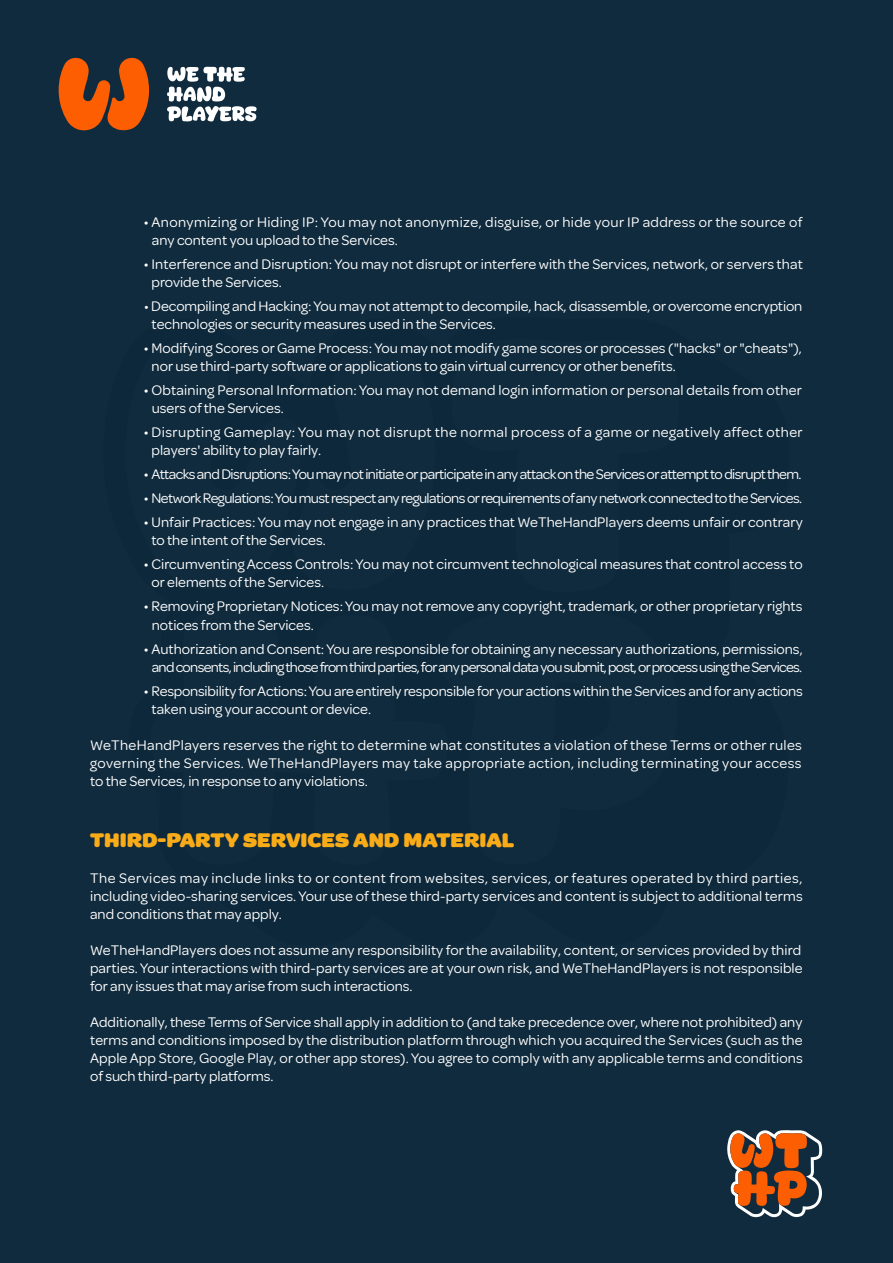
<style>
.page{position:relative;width:893px;height:1263px;background:#102b3d}
.page>*{position:absolute;margin:0;border:0;box-sizing:border-box;transform-origin:0 0}
.t1{font:900 21px "Marigny";color:#faac18}
.t2{font:15px/18px "Omnes";color:#fff}
.t3{font:15px/18px "Omnes";letter-spacing:-.045em;color:#fff;text-align:center}
.t4{font:15px/18px "Omnes";letter-spacing:.025em;color:#fff}
.t5{font:15px/18px "Omnes";letter-spacing:.03em;color:#fff}
.t6{font:15px "Omnes";letter-spacing:-.04em;color:#fff}
.t7{font:15px "Omnes";letter-spacing:-.035em;color:#fff}
.s1{font-family:"Myriad Pro"}
</style>
<div class="page">
<svg style="left:727px;top:1130px;width:96px;height:88px"></svg>
<svg style="left:167px;top:67px;width:90px;height:54px"></svg>
<svg style="left:58px;top:57px;width:91px;height:74px"></svg>
<p class="t4" style="left:152px;top:213px;width:652px;text-indent:-8px"><span class="s1">•</span> Anonymizing or Hiding IP: You may not anonymize, disguise, or hide your IP address or the source of any content you upload to the Services.</p>
<p class="t2" style="left:152px;top:255px;width:653px;text-indent:-8px"><span class="s1">•</span> Interference and Disruption: You may not disrupt or interfere with the Services, network, or servers that provide the Services.</p>
<p class="t2" style="left:152px;top:297px;width:652px;text-indent:-7px">• Decompiling and Hacking: You may not attempt to decompile, hack, disassemble, or overcome encryption technologies or security measures used in the Services.</p>
<p class="t2" style="left:152px;top:339px;width:652px;text-indent:-8px"><span class="s1">•</span> Modifying Scores or Game Process: You may not modify game scores or processes ("hacks" or "cheats"), nor use third-party software or applications to gain virtual currency or other benefits.</p>
<p class="t2" style="left:152px;top:381px;width:652px;text-indent:-8px"><span class="s1">•</span> Obtaining Personal Information: You may not demand login information or personal details from other users of the Services.</p>
<p class="t5" style="left:152px;top:423px;width:653px;text-indent:-8px"><span class="s1">•</span> Disrupting Gameplay: You may not disrupt the normal process of a game or negatively affect other players' ability to play fairly.</p>
<p class="t6" style="left:144px;top:464px;width:659px"><span class="s1">•</span> Attacks and Disruptions: You may not initiate or participate in any attack on the Services or attempt to disrupt them.</p>
<p class="t7" style="left:144px;top:488px;width:660px"><span class="s1">•</span> Network Regulations: You must respect any regulations or requirements of any network connected to the Services.</p>
<p class="t2" style="left:151px;top:513px;width:653px;text-indent:-7px"><span class="s1">•</span> Unfair Practices: You may not engage in any practices that WeTheHandPlayers deems unfair or contrary to the intent of the Services.</p>
<p class="t2" style="left:152px;top:555px;width:653px;text-indent:-8px"><span class="s1">•</span> Circumventing Access Controls: You may not circumvent technological measures that control access to or elements of the Services.</p>
<p class="t2" style="left:152px;top:597px;width:652px;text-indent:-8px"><span class="s1">•</span> Removing Proprietary Notices: You may not remove any copyright, trademark, or other proprietary rights notices from the Services.</p>
<p class="t3" style="left:144px;top:639px;width:660px"><span class="s1">•</span> Authorization and Consent: You are responsible for obtaining any necessary authorizations, permissions, and consents, including those from third parties, for any personal data you submit, post, or process using the Services.</p>
<p class="t2" style="left:152px;top:681px;width:653px;text-indent:-7px"><span class="s1">•</span> Responsibility for Actions: You are entirely responsible for your actions within the Services and for any actions taken using your account or device.</p>
<p class="t2" style="left:90px;top:735px;width:713px;text-align:justify">WeTheHandPlayers reserves the right to determine what constitutes a violation of these Terms or other rules governing the Services. WeTheHandPlayers may take appropriate action, including terminating your access to the Services, in response to any violations.</p>
<h1 class="t1" style="left:90px;top:827px;width:426px">THIRD-PARTY SERVICES AND MATERIAL</h1>
<p class="t2" style="left:90px;top:868px;width:714px;text-align:justify">The Services may include links to or content from websites, services, or features operated by third parties, including video-sharing services. Your use of these third-party services and content is subject to additional terms and conditions that may apply.</p>
<p class="t2" style="left:90px;top:940px;width:714px;text-align:justify">WeTheHandPlayers does not assume any responsibility for the availability, content, or services provided by third parties. Your interactions with third-party services are at your own risk, and WeTheHandPlayers is not responsible for any issues that may arise from such interactions.</p>
<p class="t2" style="left:90px;top:1012px;width:714px;text-align:justify">Additionally, these Terms of Service shall apply in addition to (and take precedence over, where not prohibited) any terms and conditions imposed by the distribution platform through which you acquired the Services (such as the Apple App Store, Google Play, or other app stores). You agree to comply with any applicable terms and conditions of such third-party platforms.</p>
</div>
